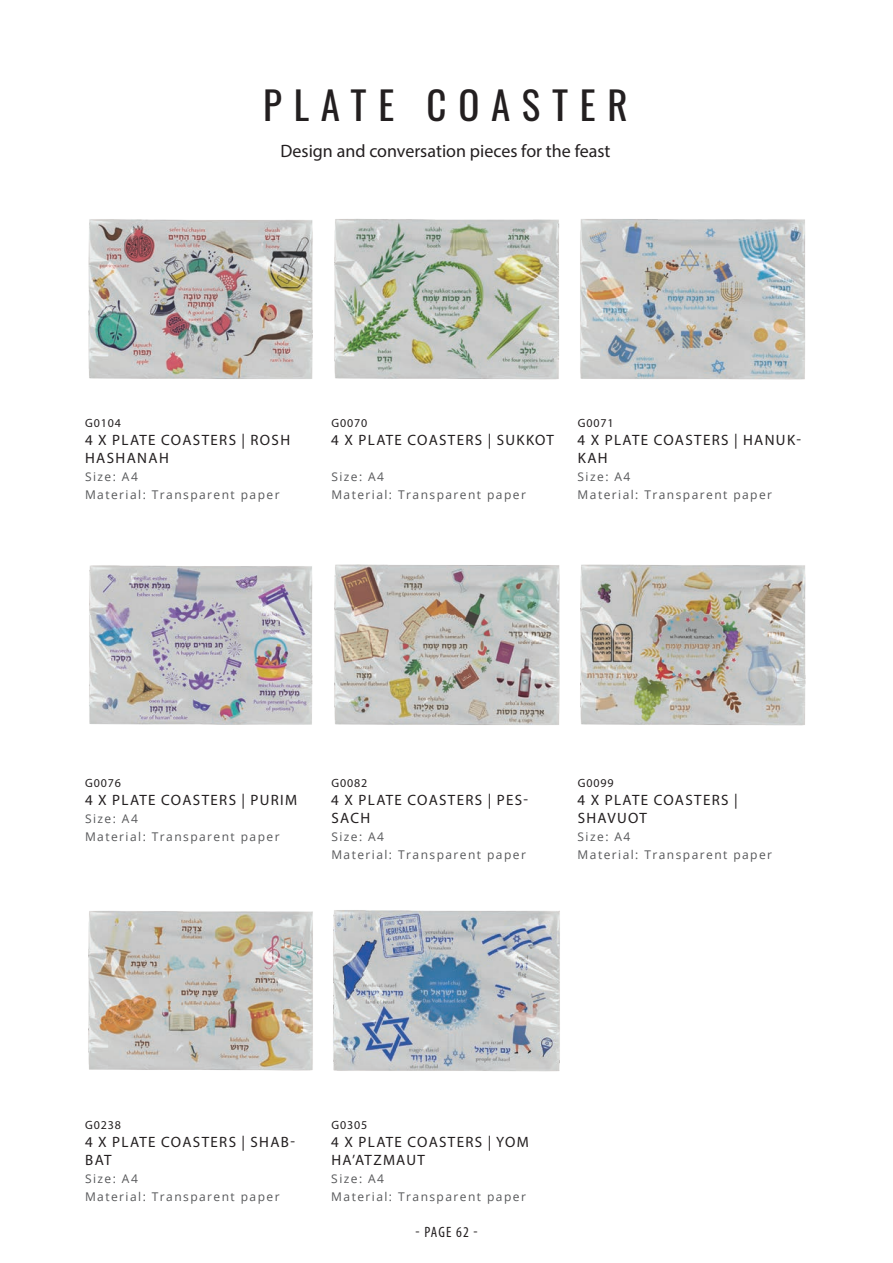
<style>
.page{position:relative;width:893px;height:1263px;background:#fff}
.page>*{position:absolute;margin:0;border:0;box-sizing:border-box;transform-origin:0 0}
.t1{font:39px "Oswald";letter-spacing:.3em;color:#231f20}
.t2{font:18px "Myriad Pro";color:#231f20}
.t3{font:15px/18px "Myriad Pro";letter-spacing:.09em;color:#231f20}
.t4{font:condensed 15px "Myriad Pro";letter-spacing:.07em;color:#231f20}
.t5{font:12px/18px "Open Sans";letter-spacing:.12em;color:#57585a}
.t6{font:12px "Myriad Pro";letter-spacing:.07em;color:#231f20}
</style>
<div class="page">
<img style="left:88px;top:219px;width:225px;height:160px">
<img style="left:334px;top:219px;width:226px;height:161px">
<img style="left:580px;top:219px;width:225px;height:161px">
<img style="left:89px;top:565px;width:224px;height:160px">
<img style="left:334px;top:564px;width:226px;height:161px">
<img style="left:580px;top:564px;width:226px;height:162px">
<img style="left:88px;top:911px;width:225px;height:160px">
<img style="left:333px;top:910px;width:227px;height:162px">
<h1 class="t1" style="left:263px;top:70px;width:366px">PLATE COASTER</h1>
<h2 class="t2" style="left:280px;top:140px;width:331px">Design and conversation pieces for the feast</h2>
<p class="t6" style="left:85px;top:416px;width:37px">G0104</p>
<p class="t6" style="left:331px;top:416px;width:37px">G0070</p>
<p class="t6" style="left:578px;top:416px;width:37px">G0071</p>
<p class="t3" style="left:85px;top:431px;width:207px">4 X PLATE COASTERS | ROSH<br>HASHANAH</p>
<p class="t3" style="left:331px;top:431px;width:224px">4 X PLATE COASTERS | SUKKOT</p>
<p class="t3" style="left:578px;top:431px;width:225px">4 X PLATE COASTERS | HANUK-<br>KAH</p>
<p class="t5" style="left:85px;top:467px;width:196px">Size: A4<br>Material: Transparent paper</p>
<p class="t5" style="left:331px;top:467px;width:196px">Size: A4<br>Material: Transparent paper</p>
<p class="t5" style="left:578px;top:467px;width:196px">Size: A4<br>Material: Transparent paper</p>
<p class="t6" style="left:85px;top:776px;width:37px">G0076</p>
<p class="t6" style="left:331px;top:776px;width:37px">G0082</p>
<p class="t6" style="left:578px;top:776px;width:37px">G0099</p>
<p class="t3" style="left:85px;top:791px;width:214px">4 X PLATE COASTERS | PURIM</p>
<p class="t3" style="left:331px;top:791px;width:198px">4 X PLATE COASTERS | PES-<br>SACH</p>
<p class="t3" style="left:578px;top:791px;width:162px">4 X PLATE COASTERS |</p>
<p class="t5" style="left:85px;top:809px;width:54px">Size: A4</p>
<p class="t3" style="left:578px;top:809px;width:71px">SHAVUOT</p>
<p class="t5" style="left:85px;top:827px;width:196px">Material: Transparent paper</p>
<p class="t5" style="left:331px;top:827px;width:196px">Size: A4<br>Material: Transparent paper</p>
<p class="t5" style="left:578px;top:827px;width:196px">Size: A4<br>Material: Transparent paper</p>
<p class="t6" style="left:85px;top:1118px;width:37px">G0238</p>
<p class="t3" style="left:85px;top:1133px;width:211px">4 X PLATE COASTERS | SHAB-<br>BAT</p>
<p class="t5" style="left:85px;top:1169px;width:196px">Size: A4<br>Material: Transparent paper</p>
<p class="t6" style="left:331px;top:1118px;width:37px">G0305</p>
<p class="t3" style="left:331px;top:1133px;width:199px">4 X PLATE COASTERS | YOM<br>HA’ATZMAUT</p>
<p class="t5" style="left:331px;top:1169px;width:196px">Size: A4<br>Material: Transparent paper</p>
<p class="t4" style="left:415px;top:1223px;width:64px">- PAGE 62 -</p>
</div>
